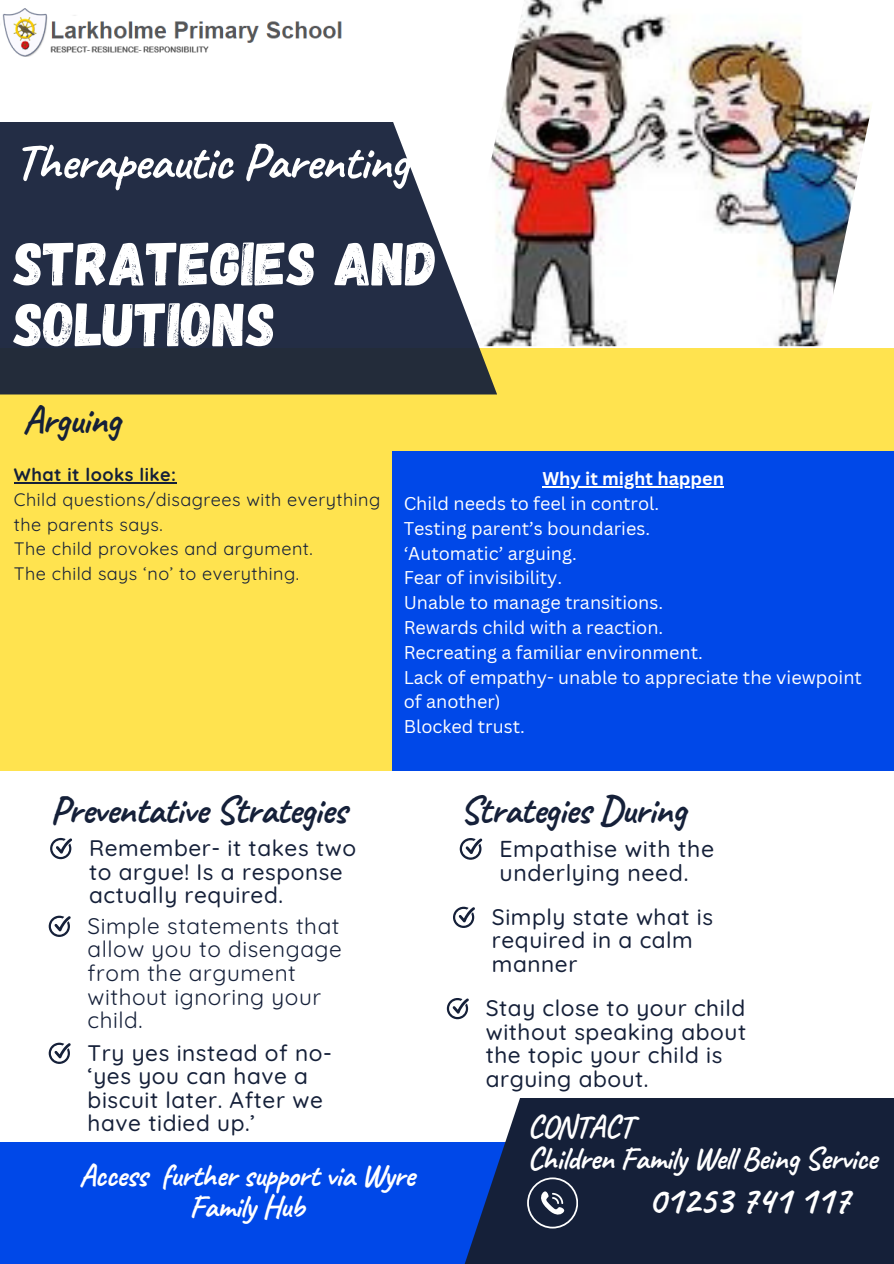
<style>
.page{position:relative;width:894px;height:1264px;background:#fff}
.page>*{position:absolute;margin:0;border:0;box-sizing:border-box;transform-origin:0 0}
.t1{font:61.5px/60.8px "Gagalin";color:#fff}
.t2{font:700 51px "Caveat";letter-spacing:-.02em;color:#fff}
.t3{font:700 39px "Caveat";letter-spacing:-.02em;color:#152039}
.t4{font:700 39px "Caveat";letter-spacing:-.02em;color:#fff}
.t5{font:700 31.5px/31.5px "Caveat";letter-spacing:-.02em;color:#fff}
.t6{font:500 22.95px/24.2px "Quicksand";letter-spacing:.025em;color:#152039}
.t7{font:500 22.5px/23.7px "Quicksand";letter-spacing:.025em;color:#152039}
.t8{font:22.5px/23.7px "Quicksand";letter-spacing:.025em;color:#152039}
.t9{font:18px/24.8px "Canva Sans";color:#fff}
.t10{font:18px "Quicksand";letter-spacing:.025em;color:#152039}
.t11{font:700 18px "Quicksand";letter-spacing:.025em;color:#152039}
.t12{font:700 18px "Canva Sans";color:#fff}
</style>
<div class="page">
<div style="left:0;top:348px;width:893px;height:422px;background:#ffe34f"></div>
<div style="left:0;top:1142px;width:893px;height:121px;background:#0048e8"></div>
<div style="left:465px;top:1098px;width:428px;height:165px;background:#152039"></div>
<img style="left:497px;top:0;width:375px;height:346px">
<svg style="left:0;top:122px;width:497px;height:272px;background:#394256"></svg>
<svg style="left:527px;top:1177px;width:50px;height:51px;background:#414a5e"></svg>
<svg style="left:459px;top:838px;width:23px;height:21px"></svg>
<svg style="left:453px;top:906px;width:22px;height:22px"></svg>
<svg style="left:446px;top:998px;width:23px;height:21px"></svg>
<svg style="left:50px;top:838px;width:22px;height:21px"></svg>
<svg style="left:49px;top:915px;width:22px;height:21px"></svg>
<svg style="left:49px;top:1042px;width:22px;height:21px"></svg>
<img style="left:2px;top:8px;width:340px;height:49px">
<hr style="left:14px;top:482px;width:163px;height:1px;background:#152039">
<div style="left:392px;top:451px;width:501px;height:319px;background:#0048e8"></div>
<hr style="left:542px;top:486px;width:182px;height:1px;background:#fff">
<h3 class="t2" style="left:14px;top:129px;width:396px">Therapeautic Parenting</h3>
<p class="t1" style="left:14px;top:230px;width:425px">STRATEGIES AND<br>SOLUTIONS</p>
<p class="t3" style="left:23px;top:395px;width:99px">Arguing</p>
<p class="t11" style="left:14px;top:463px;width:164px">What it looks like:</p>
<p class="t10" style="left:14px;top:488px;width:368px">Child questions/disagrees with everything</p>
<p class="t10" style="left:14px;top:512px;width:150px">the parents says.</p>
<p class="t10" style="left:14px;top:537px;width:300px">The child provokes and argument.</p>
<p class="t10" style="left:14px;top:562px;width:286px">The child says ‘no’ to everything.</p>
<h3 class="t12" style="left:542px;top:466px;width:183px">Why it might happen</h3>
<p class="t9" style="left:403px;top:491px;width:257px">Child needs to feel in control.</p>
<p class="t9" style="left:403px;top:515px;width:248px">Testing parent’s boundaries.</p>
<p class="t9" style="left:403px;top:540px;width:174px">‘Automatic’ arguing.</p>
<p class="t9" style="left:403px;top:565px;width:160px">Fear of invisibility.</p>
<p class="t9" style="left:403px;top:590px;width:261px">Unable to manage transitions.</p>
<p class="t9" style="left:403px;top:614px;width:261px">Rewards child with a reaction.</p>
<p class="t9" style="left:403px;top:639px;width:300px">Recreating a familiar environment.</p>
<p class="t9" style="left:403px;top:664px;width:459px">Lack of empathy- unable to appreciate the viewpoint of another)</p>
<p class="t9" style="left:403px;top:713px;width:122px">Blocked trust.</p>
<p class="t3" style="left:50px;top:785px;width:298px">Preventative Strategies</p>
<p class="t3" style="left:459px;top:785px;width:228px">Strategies During</p>
<p class="t7" style="left:89px;top:835px;width:268px">Remember- it takes two to argue! Is a response actually required.</p>
<p class="t8" style="left:88px;top:913px;width:256px">Simple statements that allow you to disengage from the argument without ignoring your child.</p>
<p class="t7" style="left:88px;top:1040px;width:246px">Try yes instead of no-‘yes you can have a biscuit later. After we have tidied up.’</p>
<p class="t5" style="left:79px;top:1159px;width:337px;text-align:center">Access further support via Wyre<br>Family Hub</p>
<h2 class="t6" style="left:499px;top:836px;width:216px">Empathise with the underlying need.</h2>
<h1 class="t7" style="left:492px;top:904px;width:223px">Simply state what is required in a calm manner</h1>
<h3 class="t7" style="left:485px;top:995px;width:262px">Stay close to your child without speaking about the topic your child is arguing about.</h3>
<p class="t5" style="left:527px;top:1111px;width:351px">CONTACT<br>Children Family Well Being Service</p>
<p class="t4" style="left:648px;top:1175px;width:203px">01253 741 117</p>
</div>
